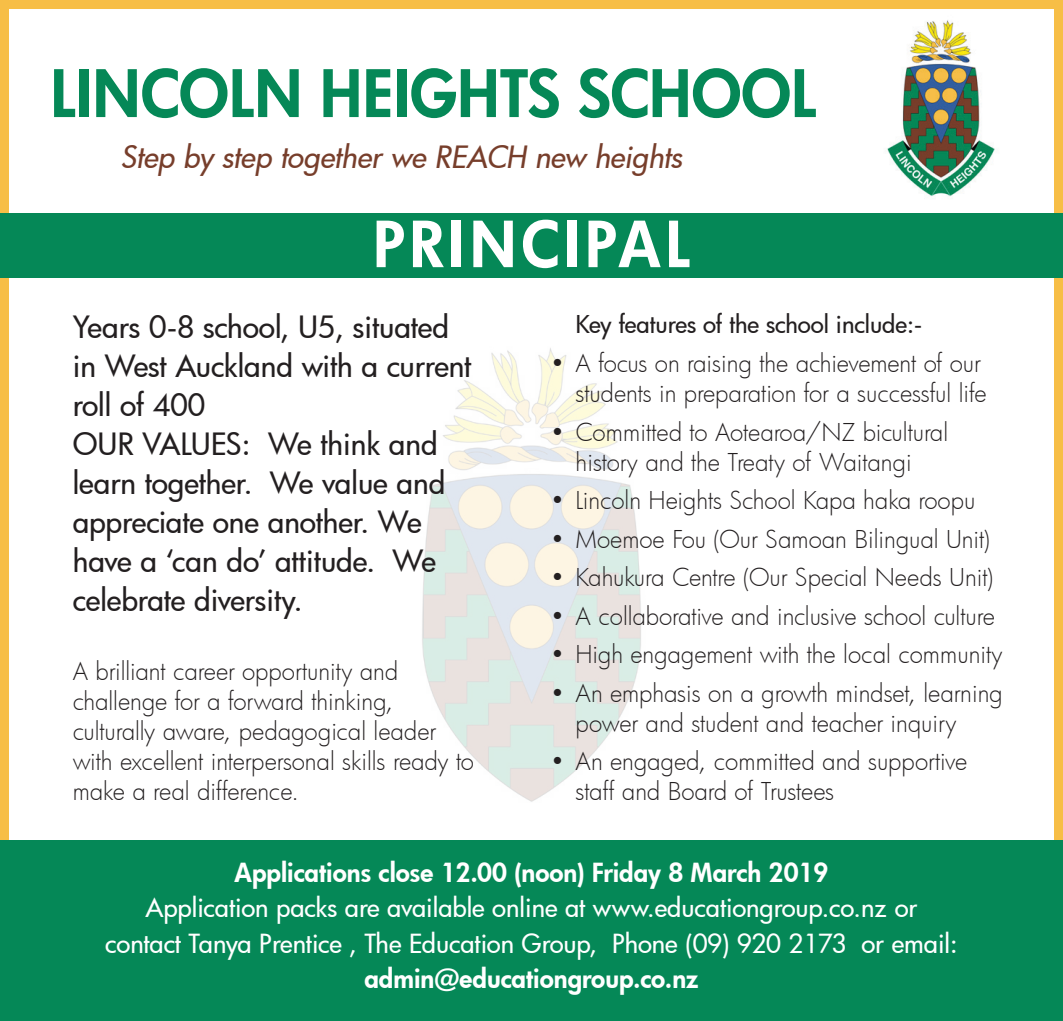
<style>
.page{position:relative;width:1063px;height:1021px;background:#fff}
.page>*{position:absolute;margin:0;border:0;box-sizing:border-box;transform-origin:0 0}
.t1{font:800 63.6px "Futura";color:#058857}
.t2{font:800 61.8px "Futura";letter-spacing:.08em;color:#fff}
.t3{font:500 30px/39px "Futura";letter-spacing:-.005em;color:#231f20}
.t4{font:italic 500 30px "Futura";color:#773e2b}
.t5{font:500 25.8px/35.4px "Futura";letter-spacing:-.005em;color:#fff;text-align:center}
.t6{font:800 25.8px "Futura";color:#fff}
.t7{font:300 24px/30px "Futura";color:#231f20}
.t8{font:500 24px "Futura";letter-spacing:-.005em;color:#231f20}
</style>
<div class="page">
<img style="left:422px;top:348px;width:219px;height:454px">
<div style="left:0;top:0;width:1063px;height:1020px;border:9px solid #f7be46"></div>
<div style="left:0;top:213px;width:1063px;height:64px;background:#058857"></div>
<img style="left:887px;top:20px;width:108px;height:177px">
<div style="left:0;top:840px;width:1063px;height:180px;background:#058857"></div>
<h1 class="t1" style="left:50px;top:51px;width:768px">LINCOLN HEIGHTS SCHOOL</h1>
<p class="t4" style="left:121px;top:136px;width:569px">Step by step together we REACH new heights</p>
<h2 class="t2" style="left:373px;top:202px;width:319px">PRINCIPAL</h2>
<p class="t3" style="left:73px;top:307px;width:400px">Years 0-8 school, U5, situated in West Auckland with a current roll of 400<br>OUR VALUES: We think and learn together. We value and appreciate one another. We have a ‘can do’ attitude. We celebrate diversity.</p>
<p class="t7" style="left:73px;top:656px;width:403px">A brilliant career opportunity and challenge for a forward thinking, culturally aware, pedagogical leader with excellent interpersonal skills ready to make a real difference.</p>
<p class="t8" style="left:576px;top:308px;width:348px">Key features of the school include:-</p>
<p class="t7" style="left:550px;top:348px;width:438px;text-align:right">• A focus on raising the achievement of our students in preparation for a successful life</p>
<p class="t7" style="left:550px;top:416px;width:400px;text-align:center">• Committed to Aotearoa/NZ bicultural history and the Treaty of Waitangi</p>
<p class="t7" style="left:550px;top:485px;width:427px">• Lincoln Heights School Kapa haka roopu</p>
<p class="t7" style="left:550px;top:523px;width:441px">• Moemoe Fou (Our Samoan Bilingual Unit)</p>
<p class="t7" style="left:550px;top:562px;width:445px">• Kahukura Centre (Our Special Needs Unit)</p>
<p class="t7" style="left:550px;top:600px;width:446px">• A collaborative and inclusive school culture</p>
<p class="t7" style="left:550px;top:639px;width:454px">• High engagement with the local community</p>
<p class="t7" style="left:576px;top:677px;width:429px;text-indent:-26px">• An emphasis on a growth mindset, learning power and student and teacher inquiry</p>
<p class="t7" style="left:576px;top:746px;width:393px;text-indent:-26px">• An engaged, committed and supportive staff and Board of Trustees</p>
<p class="t6" style="left:235px;top:855px;width:595px">Applications close 12.00 (noon) Friday 8 March 2019</p>
<p class="t5" style="left:105px;top:889px;width:854px">Application packs are available online at www.educationgroup.co.nz or contact Tanya Prentice , The Education Group, Phone (09) 920 2173 or email:</p>
<p class="t6" style="left:364px;top:961px;width:336px">admin@educationgroup.co.nz</p>
</div>
